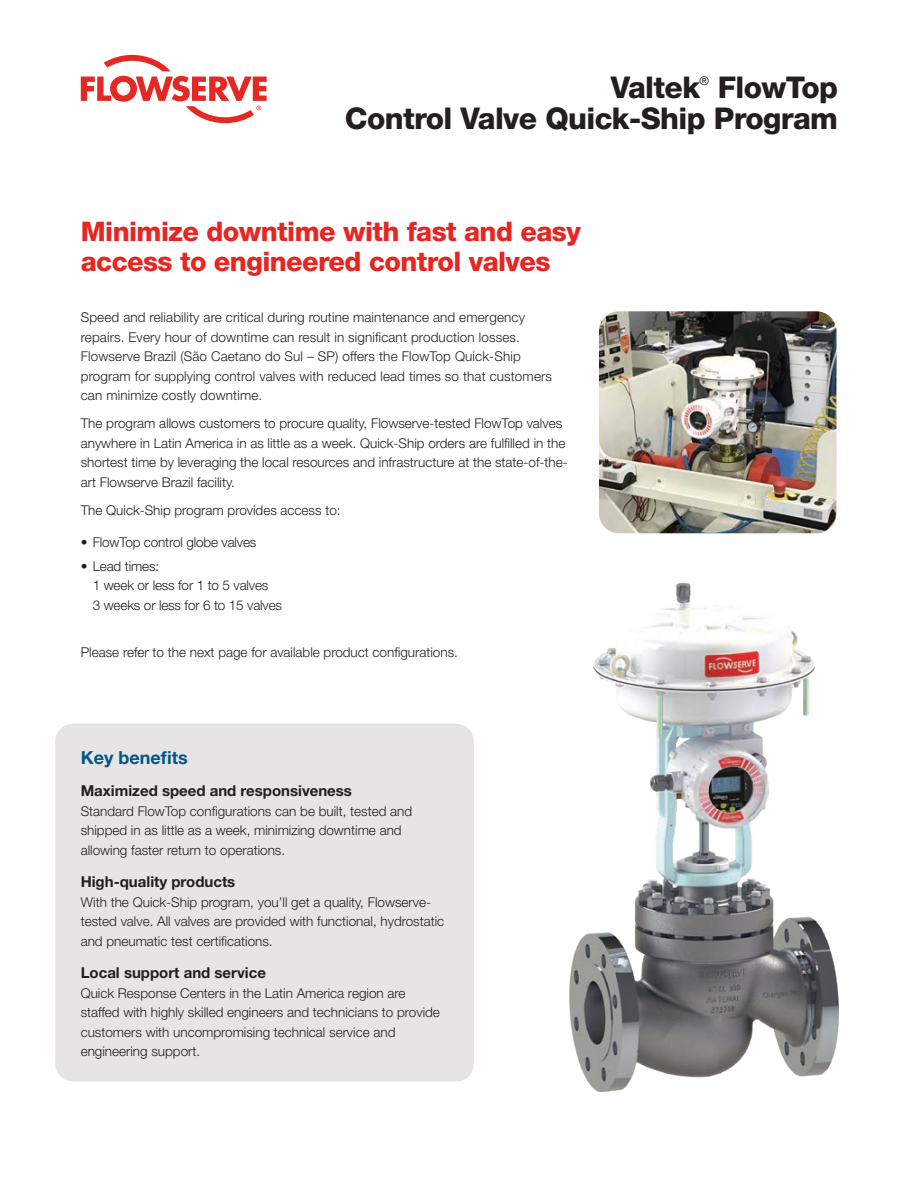
<style>
.page{position:relative;width:918px;height:1188px;background:#fff}
.page>*{position:absolute;margin:0;border:0;box-sizing:border-box;transform-origin:0 0}
.Brochure_Title{font:800 30px "Helvetica Neue LT Std";letter-spacing:-.02em;color:#231f20}
.Headline_Level_1__re{font:800 27px/30px "Helvetica Neue LT Std";letter-spacing:-.02em;color:#e72621}
.Subhead_Level_1__blu{font:700 18px "Helvetica Neue LT Std";color:#00568a}
.Subhead_Level_2__bla{font:700 15px "Helvetica Neue LT Std";color:#231f20}
.Body_copy{font:300 13.5px/19.5px "Helvetica Neue LT Std";color:#231f20}
.Brochure_Title-2{font:12px "Helvetica Neue LT Std";color:#231f20}
</style>
<div class="page">
<div style="left:55px;top:724px;width:419px;height:358px;background:#e7e5e3;border-radius:18px"></div>
<svg style="left:81px;top:55px;width:186px;height:68px"></svg>
<img style="left:599px;top:311px;width:238px;height:222px">
<img style="left:570px;top:583px;width:268px;height:508px">
<p class="Brochure_Title" style="left:611px;top:69px;width:91px">Valtek</p>
<p class="Brochure_Title-2" style="left:700px;top:74px;width:11px">®</p>
<p class="Brochure_Title" style="left:718px;top:69px;width:122px">FlowTop</p>
<p class="Brochure_Title" style="left:345px;top:101px;width:495px">Control Valve Quick-Ship Program</p>
<p class="Headline_Level_1__re" style="left:81px;top:217px;width:502px">Minimize downtime with fast and easy access to engineered control valves</p>
<p class="Body_copy" style="left:81px;top:308px;width:473px">Speed and reliability are critical during routine maintenance and emergency repairs. Every hour of downtime can result in significant production losses.<br>Flowserve Brazil (São Caetano do Sul – SP) offers the FlowTop Quick-Ship program for supplying control valves with reduced lead times so that customers can minimize costly downtime.</p>
<p class="Body_copy" style="left:81px;top:414px;width:489px">The program allows customers to procure quality, Flowserve-tested FlowTop valves anywhere in Latin America in as little as a week. Quick-Ship orders are fulfilled in the shortest time by leveraging the local resources and infrastructure at the state-of-the&shy;art Flowserve Brazil facility.</p>
<p class="Body_copy" style="left:81px;top:500px;width:261px">The Quick-Ship program provides access to:</p>
<p class="Body_copy" style="left:81px;top:532px;width:177px">• FlowTop control globe valves</p>
<p class="Body_copy" style="left:93px;top:556px;width:191px;text-indent:-12px">• Lead times:<br>1 week or less for 1 to 5 valves<br>3 weeks or less for 6 to 15 valves</p>
<p class="Body_copy" style="left:81px;top:643px;width:379px">Please refer to the next page for available product configurations.</p>
<p class="Subhead_Level_1__blu" style="left:81px;top:746px;width:109px">Key benefits</p>
<p class="Subhead_Level_2__bla" style="left:81px;top:781px;width:273px">Maximized speed and responsiveness</p>
<p class="Body_copy" style="left:81px;top:801px;width:333px">Standard FlowTop configurations can be built, tested and shipped in as little as a week, minimizing downtime and allowing faster return to operations.</p>
<p class="Subhead_Level_2__bla" style="left:81px;top:872px;width:156px">High-quality products</p>
<p class="Body_copy" style="left:81px;top:892px;width:365px">With the Quick-Ship program, you’ll get a quality, Flowserve&shy;tested valve. All valves are provided with functional, hydrostatic and pneumatic test certifications.</p>
<p class="Subhead_Level_2__bla" style="left:81px;top:963px;width:187px">Local support and service</p>
<p class="Body_copy" style="left:81px;top:983px;width:361px">Quick Response Centers in the Latin America region are staffed with highly skilled engineers and technicians to provide customers with uncompromising technical service and engineering support.</p>
</div>
